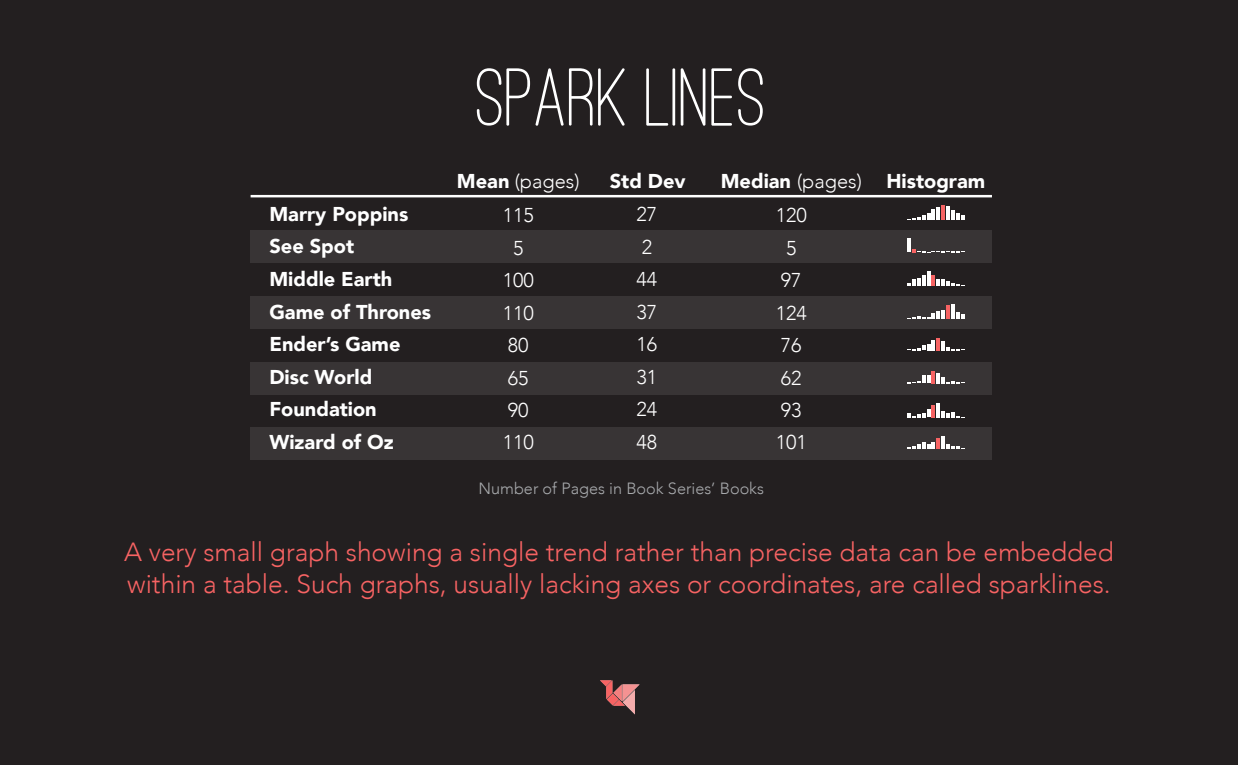
<style>
.page{position:relative;width:1238px;height:765px;background:#231f20}
.page>*{position:absolute;margin:0;border:0;box-sizing:border-box;transform-origin:0 0}
.t1{font:500 85px "Ostrich Sans Rounded";color:#fff}
.t2{font:300 26.25px/31.5px "Avenir";color:#f76363}
.t3{font:900 20px/32.5px "Avenir";color:#fff}
.t4{font:300 20px/32.4px "Avenir";color:#fff}
.t5{font:300 16.25px "Avenir";color:#a7a9ac}
.s1{font-weight:900}
.s2{font-weight:300}
</style>
<div class="page">
<svg style="left:600px;top:680px;width:40px;height:34px"></svg>
<div style="left:251px;top:296px;width:741px;height:33px;background:#383435"></div>
<div style="left:251px;top:362px;width:741px;height:32px;background:#383435"></div>
<div style="left:251px;top:427px;width:741px;height:33px;background:#383435"></div>
<div style="left:251px;top:230px;width:741px;height:33px;background:#383435"></div>
<hr style="left:251px;top:195px;width:741px;height:2px;background:#fff">
<svg style="left:951px;top:211px;width:13px;height:9px"></svg>
<hr style="left:946px;top:206px;width:4px;height:14px;background:#fff">
<hr style="left:941px;top:205px;width:4px;height:15px;background:#f76363">
<hr style="left:936px;top:208px;width:4px;height:12px;background:#fff">
<hr style="left:931px;top:210px;width:4px;height:10px;background:#fff">
<svg style="left:907px;top:214px;width:23px;height:6px"></svg>
<svg style="left:907px;top:443px;width:28px;height:6px"></svg>
<hr style="left:936px;top:439px;width:4px;height:10px;background:#f76363">
<hr style="left:941px;top:437px;width:4px;height:12px;background:#fff">
<svg style="left:946px;top:444px;width:18px;height:5px"></svg>
<hr style="left:907px;top:239px;width:4px;height:13px;background:#fff">
<svg style="left:912px;top:249px;width:52px;height:4px"></svg>
<svg style="left:907px;top:276px;width:18px;height:10px"></svg>
<svg style="left:927px;top:271px;width:3px;height:15px"></svg>
<hr style="left:931px;top:276px;width:4px;height:10px;background:#f76363">
<svg style="left:936px;top:279px;width:28px;height:7px"></svg>
<svg style="left:956px;top:312px;width:8px;height:7px"></svg>
<hr style="left:951px;top:304px;width:4px;height:15px;background:#fff">
<hr style="left:946px;top:305px;width:4px;height:14px;background:#f76363">
<svg style="left:907px;top:310px;width:38px;height:9px"></svg>
<svg style="left:941px;top:341px;width:23px;height:10px"></svg>
<hr style="left:936px;top:338px;width:4px;height:12px;background:#f76363">
<hr style="left:931px;top:340px;width:4px;height:10px;background:#fff">
<svg style="left:907px;top:344px;width:23px;height:7px"></svg>
<svg style="left:907px;top:376px;width:23px;height:7px"></svg>
<hr style="left:931px;top:371px;width:4px;height:12px;background:#f76363">
<hr style="left:936px;top:373px;width:4px;height:10px;background:#fff">
<svg style="left:941px;top:377px;width:23px;height:7px"></svg>
<svg style="left:907px;top:409px;width:23px;height:8px"></svg>
<hr style="left:931px;top:405px;width:4px;height:12px;background:#f76363">
<hr style="left:936px;top:403px;width:4px;height:14px;background:#fff">
<svg style="left:941px;top:411px;width:23px;height:7px"></svg>
<h1 class="t1" style="left:476px;top:47px;width:293px">SPARK LINES</h1>
<p class="t4" style="left:457px;top:165px;width:124px"><span class="s1">Mean</span> (pages)</p>
<p class="t3" style="left:610px;top:164px;width:77px">Std Dev</p>
<p class="t3" style="left:721px;top:164px;width:266px">Median <span class="s2">(pages)</span> Histogram</p>
<p class="t3" style="left:269px;top:197px;width:140px">Marry Poppins</p>
<p class="t4" style="left:503px;top:199px;width:33px">115</p>
<p class="t4" style="left:636px;top:198px;width:22px">27</p>
<p class="t4" style="left:776px;top:199px;width:33px">120</p>
<p class="t3" style="left:269px;top:230px;width:86px">See Spot</p>
<p class="t4" style="left:513px;top:232px;width:12px">5</p>
<p class="t4" style="left:642px;top:230px;width:12px">2</p>
<p class="t4" style="left:786px;top:232px;width:12px">5</p>
<p class="t3" style="left:269px;top:262px;width:124px">Middle Earth</p>
<p class="t4" style="left:503px;top:264px;width:33px">100</p>
<p class="t4" style="left:636px;top:263px;width:22px">44</p>
<p class="t4" style="left:781px;top:264px;width:22px">97</p>
<p class="t3" style="left:269px;top:295px;width:163px">Game of Thrones<br>Ender’s Game</p>
<p class="t4" style="left:503px;top:297px;width:33px">110<br>80</p>
<p class="t4" style="left:636px;top:295px;width:22px">37<br>16</p>
<p class="t4" style="left:776px;top:297px;width:33px">124<br>76</p>
<p class="t3" style="left:269px;top:360px;width:104px">Disc World</p>
<p class="t4" style="left:508px;top:362px;width:22px">65</p>
<p class="t4" style="left:636px;top:361px;width:22px">31</p>
<p class="t4" style="left:781px;top:362px;width:22px">62</p>
<p class="t3" style="left:269px;top:392px;width:109px">Foundation</p>
<p class="t4" style="left:508px;top:394px;width:22px">90</p>
<p class="t4" style="left:636px;top:393px;width:22px">24</p>
<p class="t4" style="left:781px;top:394px;width:22px">93</p>
<p class="t3" style="left:269px;top:425px;width:126px">Wizard of Oz</p>
<p class="t4" style="left:503px;top:426px;width:33px">110</p>
<p class="t4" style="left:636px;top:426px;width:22px">48</p>
<p class="t4" style="left:776px;top:426px;width:33px">101</p>
<p class="t5" style="left:478px;top:478px;width:287px">Number of Pages in Book Series’ Books</p>
<p class="t2" style="left:124px;top:537px;width:991px">A very small graph showing a single trend rather than precise data can be embedded within a table. Such graphs, usually lacking axes or coordinates, are called sparklines.</p>
</div>
